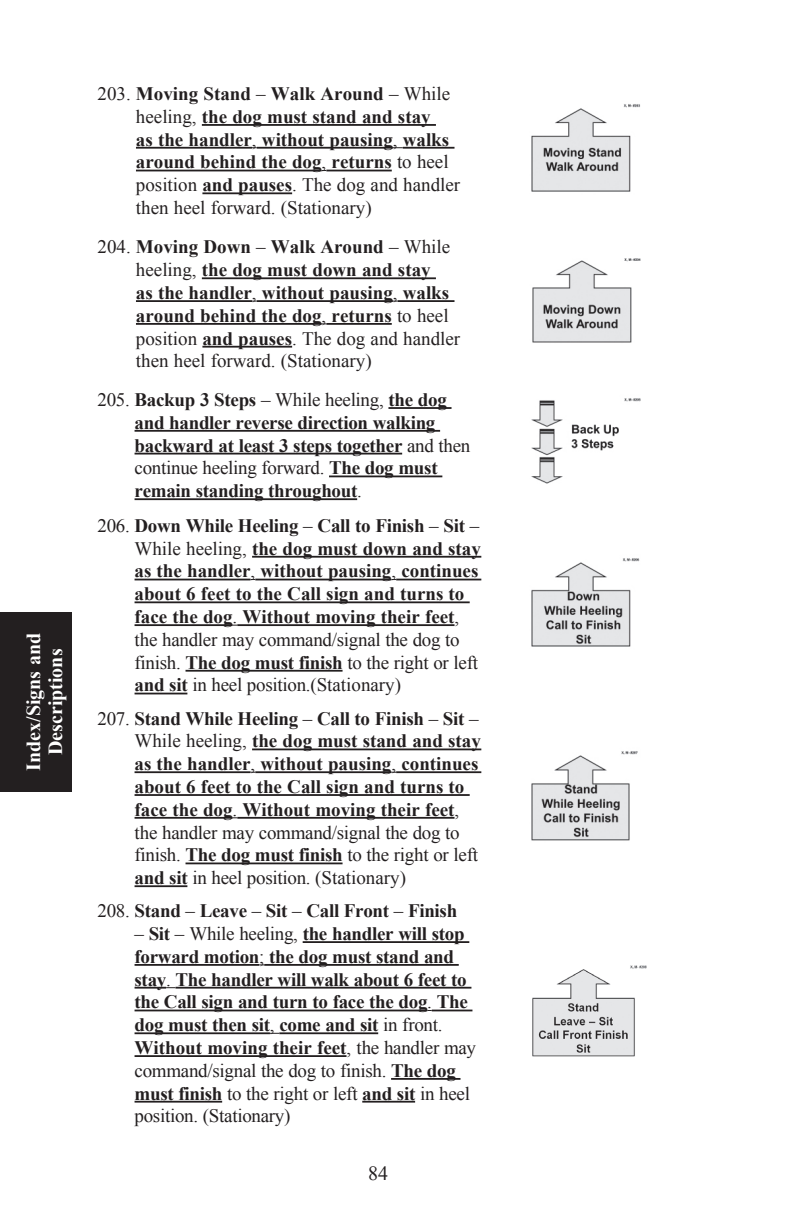
<style>
.page{position:relative;width:792px;height:1224px;background:#fff}
.page>*{position:absolute;margin:0;border:0;box-sizing:border-box;transform-origin:0 0}
.t1{font:700 20px/22px "Times New Roman";color:#fff;text-align:center}
.t2{font:20px "Times New Roman";color:#231f20}
.t3{font:700 19px/22.8px "Times New Roman";color:#231f20}
.s1{font-weight:400}
</style>
<div class="page">
<div style="left:0;top:612px;width:72px;height:180px;background:#231f20"></div>
<hr style="left:202px;top:124px;width:234px;height:2px;background:#231f20">
<hr style="left:136px;top:147px;width:116px;height:2px;background:#231f20">
<hr style="left:257px;top:147px;width:136px;height:2px;background:#231f20">
<hr style="left:403px;top:147px;width:52px;height:2px;background:#231f20">
<hr style="left:136px;top:170px;width:186px;height:1px;background:#231f20">
<hr style="left:326px;top:170px;width:66px;height:1px;background:#231f20">
<hr style="left:202px;top:192px;width:90px;height:2px;background:#231f20">
<img style="left:531px;top:104px;width:109px;height:88px">
<hr style="left:202px;top:277px;width:234px;height:2px;background:#231f20">
<hr style="left:136px;top:300px;width:116px;height:2px;background:#231f20">
<hr style="left:257px;top:300px;width:136px;height:2px;background:#231f20">
<hr style="left:398px;top:300px;width:57px;height:2px;background:#231f20">
<hr style="left:136px;top:323px;width:186px;height:2px;background:#231f20">
<hr style="left:326px;top:323px;width:66px;height:2px;background:#231f20">
<hr style="left:202px;top:346px;width:90px;height:2px;background:#231f20">
<img style="left:532px;top:258px;width:109px;height:85px">
<hr style="left:388px;top:407px;width:64px;height:2px;background:#231f20">
<hr style="left:135px;top:430px;width:305px;height:2px;background:#231f20">
<hr style="left:135px;top:453px;width:267px;height:2px;background:#231f20">
<hr style="left:329px;top:476px;width:113px;height:1px;background:#231f20">
<hr style="left:135px;top:498px;width:222px;height:2px;background:#231f20">
<img style="left:531px;top:398px;width:110px;height:86px">
<hr style="left:252px;top:556px;width:229px;height:2px;background:#231f20">
<hr style="left:135px;top:579px;width:116px;height:1px;background:#231f20">
<hr style="left:255px;top:579px;width:136px;height:1px;background:#231f20">
<hr style="left:396px;top:579px;width:85px;height:1px;background:#231f20">
<hr style="left:135px;top:601px;width:335px;height:2px;background:#231f20">
<hr style="left:135px;top:624px;width:98px;height:2px;background:#231f20">
<hr style="left:237px;top:624px;width:218px;height:2px;background:#231f20">
<hr style="left:186px;top:670px;width:157px;height:2px;background:#231f20">
<hr style="left:135px;top:693px;width:52px;height:1px;background:#231f20">
<img style="left:531px;top:558px;width:109px;height:89px">
<hr style="left:252px;top:749px;width:229px;height:1px;background:#231f20">
<hr style="left:135px;top:771px;width:116px;height:2px;background:#231f20">
<hr style="left:255px;top:771px;width:136px;height:2px;background:#231f20">
<hr style="left:396px;top:771px;width:85px;height:2px;background:#231f20">
<hr style="left:135px;top:794px;width:335px;height:2px;background:#231f20">
<hr style="left:135px;top:817px;width:98px;height:2px;background:#231f20">
<hr style="left:237px;top:817px;width:218px;height:2px;background:#231f20">
<hr style="left:186px;top:863px;width:157px;height:1px;background:#231f20">
<hr style="left:135px;top:885px;width:52px;height:2px;background:#231f20">
<img style="left:531px;top:751px;width:107px;height:90px">
<hr style="left:303px;top:941px;width:166px;height:2px;background:#231f20">
<hr style="left:135px;top:964px;width:124px;height:2px;background:#231f20">
<hr style="left:264px;top:964px;width:195px;height:2px;background:#231f20">
<hr style="left:135px;top:987px;width:31px;height:2px;background:#231f20">
<hr style="left:176px;top:987px;width:295px;height:2px;background:#231f20">
<hr style="left:135px;top:1010px;width:292px;height:1px;background:#231f20">
<hr style="left:432px;top:1010px;width:40px;height:1px;background:#231f20">
<hr style="left:135px;top:1032px;width:135px;height:2px;background:#231f20">
<hr style="left:279px;top:1032px;width:99px;height:2px;background:#231f20">
<hr style="left:135px;top:1055px;width:212px;height:2px;background:#231f20">
<hr style="left:391px;top:1078px;width:70px;height:2px;background:#231f20">
<hr style="left:135px;top:1101px;width:87px;height:2px;background:#231f20">
<hr style="left:362px;top:1101px;width:53px;height:2px;background:#231f20">
<img style="left:532px;top:965px;width:115px;height:92px">
<p class="t1" style="left:22px;top:771px;width:139px;rotate:-90deg">Index/Signs and<br>Descriptions</p>
<p class="t3" style="left:136px;top:82px;width:326px;text-indent:-38px"><span class="s1">203.</span> Moving Stand <span class="s1">–</span> Walk Around <span class="s1">– While heeling,</span> the dog must stand and stay<br>as the handler<span class="s1">,</span> without pausing<span class="s1">,</span> walks around behind the dog<span class="s1">,</span> returns <span class="s1">to heel position</span> and pauses<span class="s1">. The dog and handler then heel forward. (Stationary)</span></p>
<p class="t3" style="left:136px;top:235px;width:326px;text-indent:-38px"><span class="s1">204.</span> Moving Down <span class="s1">–</span> Walk Around <span class="s1">– While heeling,</span> the dog must down and stay<br>as the handler<span class="s1">,</span> without pausing<span class="s1">,</span> walks around behind the dog<span class="s1">,</span> returns <span class="s1">to heel position</span> and pauses<span class="s1">. The dog and handler then heel forward. (Stationary)</span></p>
<p class="t3" style="left:135px;top:388px;width:337px;text-indent:-37px"><span class="s1">205.</span> Backup 3 Steps <span class="s1">– While heeling,</span> the dog and handler reverse direction walking backward at least 3 steps together <span class="s1">and then continue heeling forward.</span> The dog must remain standing throughout<span class="s1">.</span></p>
<p class="t3" style="left:135px;top:514px;width:348px;text-indent:-37px"><span class="s1">206.</span> Down While Heeling <span class="s1">–</span> Call to Finish <span class="s1">–</span> Sit <span class="s1">– While heeling,</span> the dog must down and stay as the handler<span class="s1">,</span> without pausing<span class="s1">,</span> continues about 6 feet to the Call sign and turns to face the dog<span class="s1">.</span> Without moving their feet<span class="s1">, the handler may command/signal the dog to finish.</span> The dog must finish <span class="s1">to the right or left </span>and sit <span class="s1">in heel position.(Stationary)</span></p>
<p class="t3" style="left:135px;top:706px;width:348px;text-indent:-37px"><span class="s1">207.</span> Stand While Heeling <span class="s1">–</span> Call to Finish <span class="s1">–</span> Sit <span class="s1">– While heeling,</span> the dog must stand and stay as the handler<span class="s1">,</span> without pausing<span class="s1">,</span> continues about 6 feet to the Call sign and turns to face the dog<span class="s1">.</span> Without moving their feet<span class="s1">, the handler may command/signal the dog to finish.</span> The dog must finish <span class="s1">to the right or left </span>and sit <span class="s1">in heel position. (Stationary)</span></p>
<p class="t3" style="left:98px;top:899px;width:361px"><span class="s1">208.</span> Stand <span class="s1">–</span> Leave <span class="s1">–</span> Sit <span class="s1">–</span> Call Front <span class="s1">–</span> Finish</p>
<p class="t3" style="left:135px;top:922px;width:343px"><span class="s1">–</span> Sit <span class="s1">– While heeling,</span> the handler will stop forward motion<span class="s1">;</span> the dog must stand and stay<span class="s1">.</span> The handler will walk about 6 feet to the Call sign and turn to face the dog<span class="s1">.</span> The dog must then sit<span class="s1">,</span> come and sit <span class="s1">in front.<br></span>Without moving their feet<span class="s1">, the handler may command/signal the dog to finish.</span> The dog must finish <span class="s1">to the right or left</span> and sit <span class="s1">in heel position. (Stationary)</span></p>
<p class="t2" style="left:368px;top:1160px;width:21px">84</p>
</div>
